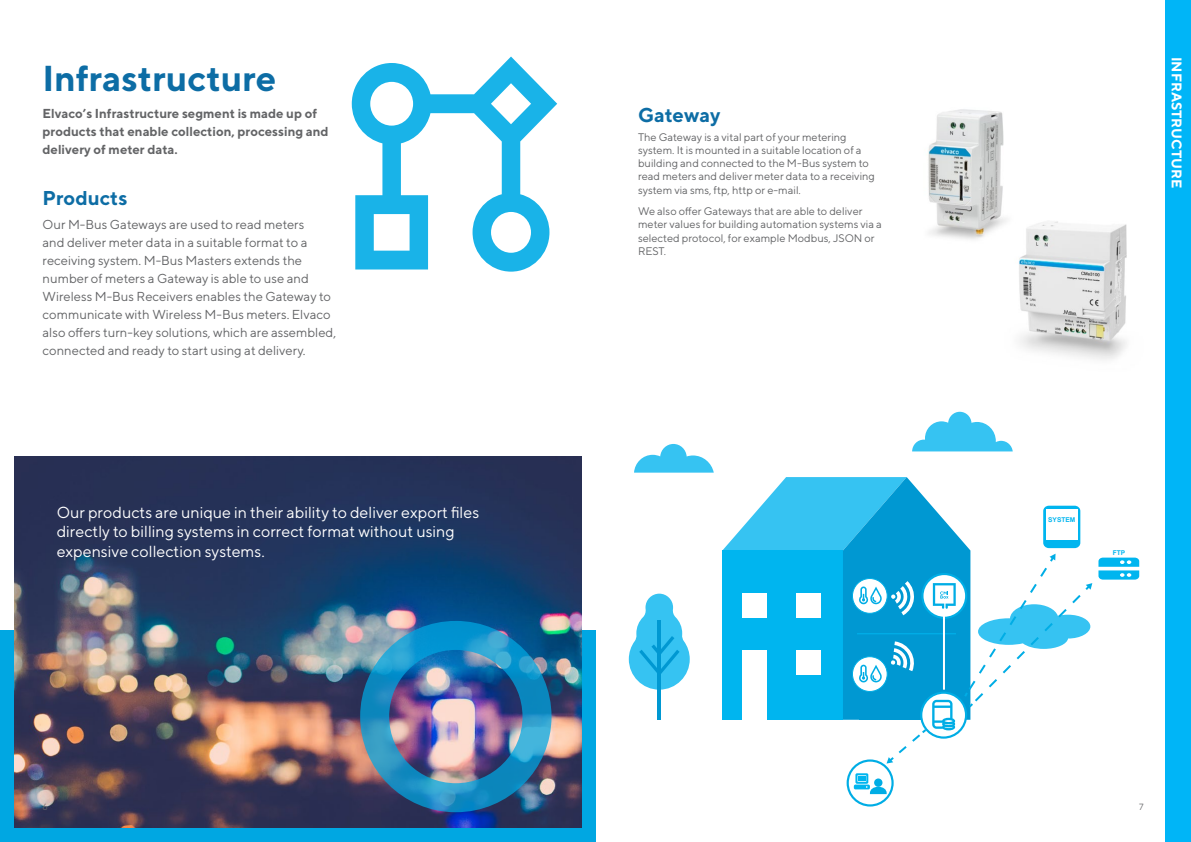
<style>
.page{position:relative;width:1191px;height:842px;background:#fff}
.page>*{position:absolute;margin:0;border:0;box-sizing:border-box;transform-origin:0 0}
.t1{font:700 36px "TT Norms";color:#0d6da5}
.t2{font:700 20px "TT Norms";color:#0d6da5}
.t3{font:16px/19.2px "TT Norms";color:#fff}
.t4{font:700 14px "TT Norms";color:#fff}
.t5{font:13px/18px "TT Norms";color:#636466}
.t6{font:700 13px/18px "TT Norms";color:#636466}
.t7{font:11px/13.2px "TT Norms";color:#636466}
.t8{font:9px "TT Norms";color:#636466}
.t9{font:700 6.6px "Arial";color:#00b5ef}
</style>
<div class="page">
<div style="left:0;top:631px;width:595px;height:211px;background:#00a7e2"></div>
<img style="left:14px;top:457px;width:567px;height:371px">
<div style="left:1166px;top:0;width:25px;height:842px;background:#00b5f7"></div>
<svg style="left:352px;top:57px;width:205px;height:215px"></svg>
<div style="left:360px;top:621px;width:191px;height:191px;border:29px solid #00a7e2;border-radius:50%"></div>
<hr style="left:658px;top:621px;width:3px;height:99px;background:#0098d2">
<svg style="left:629px;top:594px;width:60px;height:96px"></svg>
<svg style="left:634px;top:444px;width:80px;height:29px"></svg>
<svg style="left:912px;top:412px;width:100px;height:39px"></svg>
<svg style="left:1098px;top:558px;width:41px;height:22px"></svg>
<svg style="left:722px;top:477px;width:370px;height:329px"></svg>
<div style="left:743px;top:593px;width:24px;height:25px;background:#fff"></div>
<div style="left:796px;top:650px;width:24px;height:25px;background:#fff"></div>
<div style="left:796px;top:593px;width:24px;height:25px;background:#fff"></div>
<div style="left:743px;top:650px;width:24px;height:70px;background:#fff"></div>
<hr style="left:857px;top:633px;width:99px;height:1px;background:#00b5ef">
<hr style="left:943px;top:616px;width:2px;height:74px;background:#fff">
<img style="left:1019px;top:221px;width:108px;height:139px">
<img style="left:928px;top:109px;width:78px;height:131px">
<h1 class="t1" style="left:43px;top:56px;width:235px">Infrastructure</h1>
<p class="t6" style="left:43px;top:104px;width:287px">Elvaco’s Infrastructure segment is made up of products that enable collection, processing and delivery of meter data.</p>
<h2 class="t2" style="left:43px;top:185px;width:86px">Products</h2>
<p class="t5" style="left:43px;top:215px;width:295px">Our M-Bus Gateways are used to read meters<br>and deliver meter data in a suitable format to a receiving system. M-Bus Masters extends the number of meters a Gateway is able to use and Wireless M-Bus Receivers enables the Gateway to communicate with Wireless M-Bus meters. Elvaco also offers turn-key solutions, which are assembled, connected and ready to start using at delivery.</p>
<h2 class="t2" style="left:638px;top:102px;width:84px">Gateway</h2>
<p class="t7" style="left:638px;top:130px;width:238px">The Gateway is a vital part of your metering system. It is mounted in a suitable location of a building and connected to the M-Bus system to read meters and deliver meter data to a receiving system via sms, ftp, http or e-mail.</p>
<p class="t7" style="left:638px;top:205px;width:245px">We also offer Gateways that are able to deliver meter values for building automation systems via a selected protocol, for example Modbus, JSON or REST.</p>
<p class="t4" style="left:1185px;top:57px;width:133px;rotate:90deg">INFRASTRUCTURE</p>
<p class="t3" style="left:57px;top:502px;width:424px">Our products are unique in their ability to deliver export files directly to billing systems in correct format without using expensive collection systems.</p>
<p class="t9" style="left:1048px;top:515px;width:29px">SYSTEM</p>
<p class="t9" style="left:1112px;top:548px;width:14px">FTP</p>
<p class="t8" style="left:43px;top:801px;width:7px">6</p>
<p class="t8" style="left:1139px;top:801px;width:6px">7</p>
</div>
